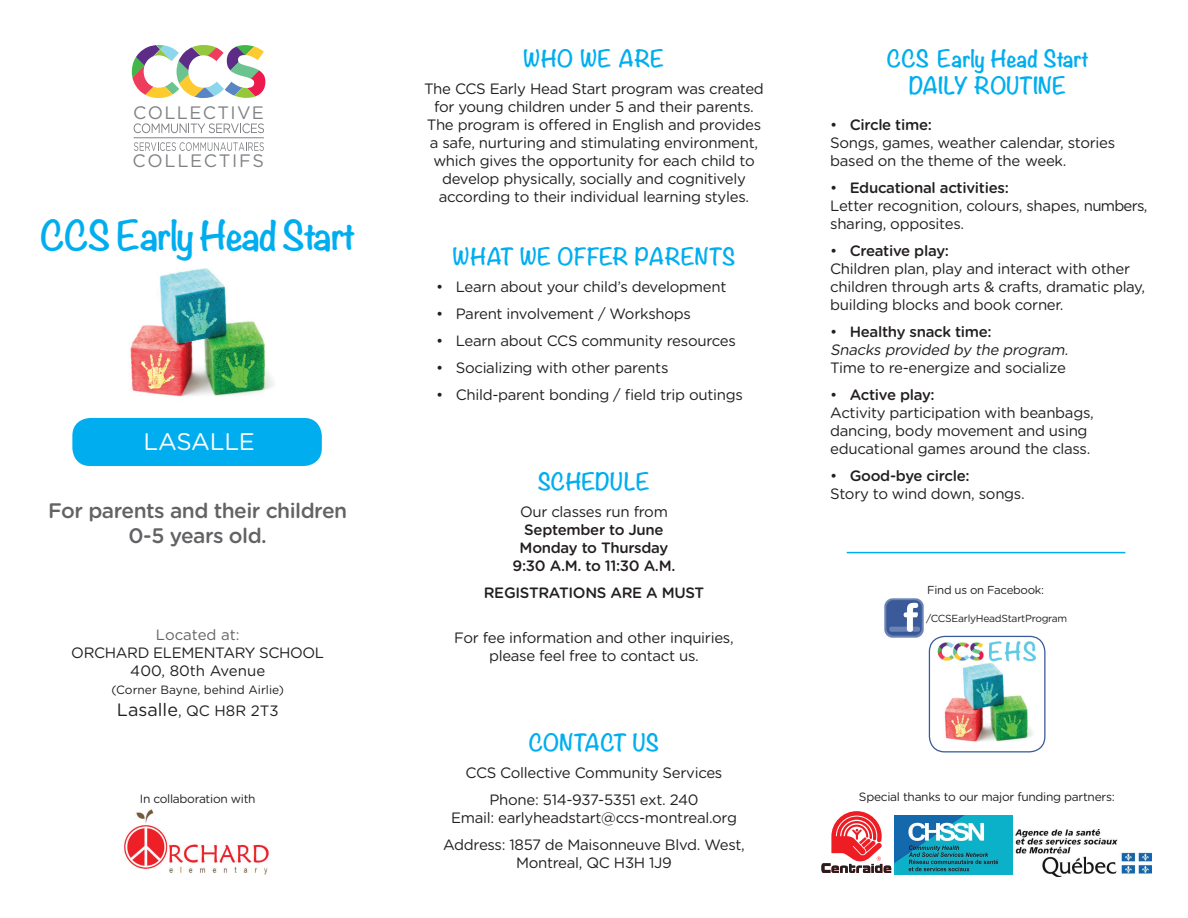
<style>
.page{position:relative;width:1188px;height:918px;background:#fff}
.page>*{position:absolute;margin:0;border:0;box-sizing:border-box;transform-origin:0 0}
.t1{font:700 36px "Noteworthy";letter-spacing:-.04em;color:#00aeef}
.t2{font:24px "Gotham Rounded";letter-spacing:-.01em;color:#fff}
.t3{font:700 21px/27px "Noteworthy";letter-spacing:-.01em;color:#00aeef;text-align:center}
.t4{font:500 21px/25.2px "Gotham Rounded";letter-spacing:-.025em;color:#636366;text-align:center}
.t5{font:18px "Gotham";letter-spacing:.085em;color:#808285}
.t6{font:15px/18px "Gotham Rounded";letter-spacing:-.02em;color:#231f20;text-align:center}
.t7{font:500 15px/18px "Gotham Rounded";letter-spacing:-.02em;color:#231f20;text-align:center}
.t8{font:italic 15px/18px "Gotham Rounded";color:#231f20}
.t9{font:15px "Gotham Rounded";letter-spacing:-.005em;color:#636366}
.t10{font:12px "Gotham Rounded";letter-spacing:-.025em;color:#231f20}
.t11{font:12px "Gotham Rounded";color:#231f20}
.t12{font:11.55px "Gotham Rounded";letter-spacing:-.025em;color:#231f20}
.t13{font:10.2px "Gotham Rounded";letter-spacing:-.025em;color:#231f20}
.s1{font-size:18px}
.s2{font-weight:500}
.s3{font-style:normal}
.s4{font-weight:500;font-style:normal}
</style>
<div class="page">
<img style="left:124px;top:809px;width:145px;height:66px">
<div style="left:72px;top:418px;width:250px;height:48px;background:#00aeef;border-radius:18px"></div>
<svg style="left:131px;top:45px;width:134px;height:53px"></svg>
<svg style="left:134px;top:123px;width:130px;height:10px"></svg>
<hr style="left:134px;top:137px;width:130px;height:1px;background:#808285">
<svg style="left:134px;top:142px;width:130px;height:9px"></svg>
<svg style="left:821px;top:811px;width:70px;height:62px"></svg>
<img style="left:1016px;top:829px;width:136px;height:47px">
<img style="left:894px;top:815px;width:118px;height:59px">
<img style="left:929px;top:636px;width:116px;height:116px">
<div style="left:929px;top:636px;width:116px;height:116px;border:1px solid #3a5a99;border-radius:15px"></div>
<img style="left:884px;top:598px;width:40px;height:40px">
<hr style="left:847px;top:552px;width:278px;height:1px;background:#00aeef">
<img style="left:130px;top:268px;width:144px;height:129px">
<p class="t5" style="left:133px;top:103px;width:132px">COLLECTIVE</p>
<p class="t5" style="left:133px;top:151px;width:133px">COLLECTIFS</p>
<h1 class="t1" style="left:40px;top:204px;width:317px">CCS Early Head Start</h1>
<h2 class="t2" style="left:143px;top:425px;width:113px">LASALLE</h2>
<h3 class="t4" style="left:48px;top:497px;width:301px">For parents and their children<br>0-5 years old.</h3>
<p class="t9" style="left:156px;top:625px;width:85px">Located at:</p>
<p class="t6" style="left:71px;top:643px;width:254px">ORCHARD ELEMENTARY SCHOOL<br>400, 80th Avenue</p>
<p class="t11" style="left:111px;top:682px;width:174px">(Corner Bayne, behind Airlie)</p>
<p class="t6" style="left:117px;top:701px;width:163px"><span class="s1">Lasalle</span>, QC H8R 2T3</p>
<p class="t10" style="left:140px;top:791px;width:117px">In collaboration with</p>
<h3 class="t3" style="left:523px;top:45px;width:143px">WHO WE ARE</h3>
<p class="t6" style="left:424px;top:79px;width:341px">The CCS Early Head Start program was created for young children under 5 and their parents.<br>The program is offered in English and provides a safe, nurturing and stimulating environment, which gives the opportunity for each child to develop physically, socially and cognitively according to their individual learning styles.</p>
<h3 class="t3" style="left:453px;top:243px;width:284px">WHAT WE OFFER PARENTS</h3>
<p class="t6" style="left:436px;top:277px;width:292px">• Learn about your child’s development</p>
<p class="t6" style="left:436px;top:304px;width:256px">• Parent involvement / Workshops</p>
<p class="t6" style="left:436px;top:331px;width:301px">• Learn about CCS community resources</p>
<p class="t6" style="left:436px;top:358px;width:234px">• Socializing with other parents</p>
<p class="t6" style="left:436px;top:385px;width:308px">• Child-parent bonding / field trip outings</p>
<h3 class="t3" style="left:538px;top:468px;width:114px">SCHEDULE</h3>
<p class="t6" style="left:520px;top:502px;width:149px">Our classes run from</p>
<p class="t7" style="left:513px;top:520px;width:164px">September to June<br>Monday to Thursday<br>9:30 A.M. to 11:30 A.M.</p>
<p class="t7" style="left:484px;top:583px;width:222px">REGISTRATIONS ARE A MUST</p>
<p class="t6" style="left:454px;top:628px;width:281px">For fee information and other inquiries, please feel free to contact us.</p>
<h3 class="t3" style="left:529px;top:729px;width:132px">CONTACT US</h3>
<p class="t6" style="left:466px;top:759px;width:258px;line-height:27px">CCS Collective Community Services<br>Phone: 514-937-5351 ext. 240</p>
<p class="t6" style="left:443px;top:804px;width:303px;line-height:27px">Email: earlyheadstart@ccs-montreal.org<br>Address: 1857 de Maisonneuve Blvd. West,</p>
<p class="t6" style="left:516px;top:853px;width:157px">Montreal, QC H3H 1J9</p>
<h3 class="t3" style="left:887px;top:45px;width:204px">CCS Early Head Start<br>DAILY ROUTINE</h3>
<p class="t6" style="left:830px;top:115px;width:287px;text-align:left">• <span class="s2">Circle time:<br></span>Songs, games, weather calendar, stories based on the theme of the week.</p>
<p class="t6" style="left:830px;top:178px;width:319px;text-align:left">• <span class="s2">Educational activities:<br></span>Letter recognition, colours, shapes, numbers, sharing, opposites.</p>
<p class="t6" style="left:830px;top:241px;width:316px;text-align:left">• <span class="s2">Creative play:<br></span>Children plan, play and interact with other children through arts &amp; crafts, dramatic play, building blocks and book corner.</p>
<p class="t8" style="left:830px;top:322px;width:243px"><span class="s3">•</span> <span class="s4">Healthy snack time:<br></span>Snacks provided by the program.</p>
<p class="t6" style="left:830px;top:358px;width:237px">Time to re-energize and socialize</p>
<p class="t6" style="left:830px;top:385px;width:265px;text-align:left">• <span class="s2">Active play:<br></span>Activity participation with beanbags, dancing, body movement and using educational games around the class.</p>
<p class="t6" style="left:830px;top:466px;width:196px;text-align:left">• <span class="s2">Good-bye circle:<br></span>Story to wind down, songs.</p>
<p class="t12" style="left:927px;top:582px;width:119px">Find us on Facebook:</p>
<p class="t13" style="left:926px;top:611px;width:143px">/CCSEarlyHeadStartProgram</p>
<p class="t10" style="left:859px;top:788px;width:257px">Special thanks to our major funding partners:</p>
</div>
